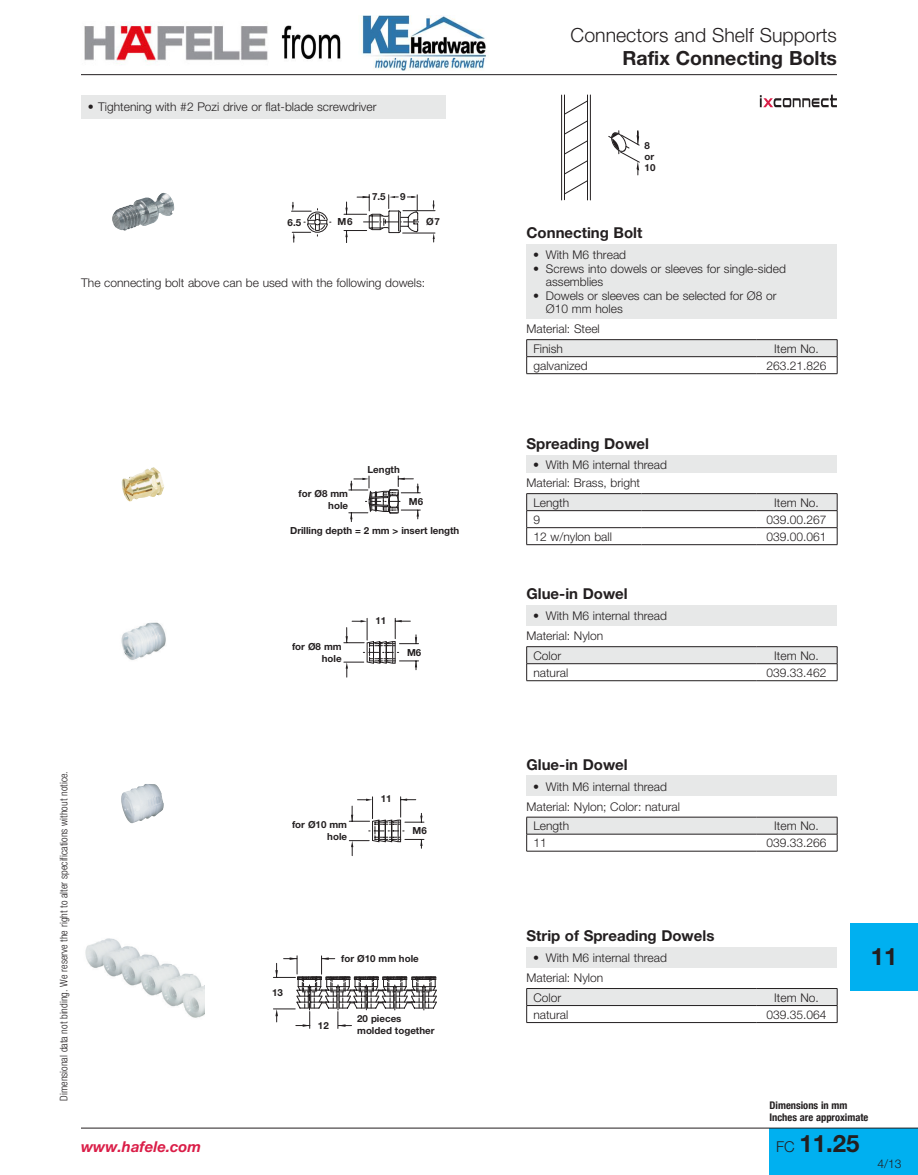
<style>
.page{position:relative;width:918px;height:1175px;background:#fff}
.page>*{position:absolute;margin:0;border:0;box-sizing:border-box;transform-origin:0 0}
.t1{font:700 24px "Helvetica Neue";color:#231f20}
.t2{font:300 19.5px "Helvetica Neue";color:#231f20}
.t3{font:700 19.5px "Helvetica Neue";color:#231f20}
.t4{font:700 15px "Helvetica Neue";color:#231f20}
.t5{font:italic 700 15px "Helvetica Neue";color:#da1e48}
.t6{font:300 12px/13.5px "Helvetica Neue";color:#231f20}
.t7{font:300 condensed 10.5px "Helvetica Neue";color:#231f20}
.t8{font:700 condensed 10.5px/12px "Helvetica Neue";color:#231f20}
.t9{font:700 9.75px/11.7px "Helvetica Neue";color:#231f20;text-align:right}
.s1{font-weight:300;font-size:15px}
</style>
<div class="page">
<div style="left:770px;top:1127px;width:148px;height:47px;background:#00b0f0"></div>
<hr style="left:81px;top:74px;width:756px;height:1px;background:#231f20">
<hr style="left:81px;top:1127px;width:837px;height:1px;background:#231f20">
<div style="left:850px;top:923px;width:68px;height:67px;background:#00b0f0"></div>
<div style="left:526px;top:244px;width:311px;height:74px;background:#e7e8e8"></div>
<hr style="left:526px;top:339px;width:230px;height:1px;background:#231f20">
<hr style="left:756px;top:339px;width:81px;height:1px;background:#231f20">
<svg style="left:526px;top:340px;width:312px;height:33px"></svg>
<hr style="left:526px;top:373px;width:230px;height:1px;background:#231f20">
<hr style="left:756px;top:373px;width:81px;height:1px;background:#231f20">
<div style="left:526px;top:455px;width:311px;height:17px;background:#e7e8e8"></div>
<svg style="left:526px;top:493px;width:312px;height:51px"></svg>
<hr style="left:526px;top:544px;width:115px;height:1px;background:#231f20">
<hr style="left:641px;top:544px;width:115px;height:1px;background:#231f20">
<hr style="left:756px;top:544px;width:81px;height:1px;background:#231f20">
<div style="left:526px;top:605px;width:311px;height:20px;background:#e7e8e8"></div>
<svg style="left:526px;top:646px;width:312px;height:34px"></svg>
<hr style="left:526px;top:680px;width:230px;height:1px;background:#231f20">
<hr style="left:756px;top:680px;width:81px;height:1px;background:#231f20">
<div style="left:526px;top:775px;width:311px;height:21px;background:#e7e8e8"></div>
<svg style="left:526px;top:817px;width:312px;height:34px"></svg>
<hr style="left:526px;top:851px;width:230px;height:1px;background:#231f20">
<hr style="left:756px;top:851px;width:81px;height:1px;background:#231f20">
<div style="left:526px;top:947px;width:311px;height:20px;background:#e7e8e8"></div>
<svg style="left:526px;top:988px;width:312px;height:34px"></svg>
<hr style="left:526px;top:1022px;width:230px;height:1px;background:#231f20">
<hr style="left:756px;top:1022px;width:81px;height:1px;background:#231f20">
<svg style="left:759px;top:95px;width:1px;height:12px"></svg>
<svg style="left:760px;top:95px;width:77px;height:12px"></svg>
<hr style="left:561px;top:95px;width:1px;height:105px;background:#231f20">
<svg style="left:564px;top:94px;width:76px;height:106px"></svg>
<img style="left:121px;top:622px;width:45px;height:38px">
<img style="left:122px;top:467px;width:42px;height:34px">
<img style="left:121px;top:784px;width:43px;height:39px">
<svg style="left:349px;top:476px;width:71px;height:45px"></svg>
<svg style="left:349px;top:796px;width:75px;height:59px"></svg>
<svg style="left:344px;top:618px;width:75px;height:59px"></svg>
<img style="left:85px;top:938px;width:120px;height:80px">
<svg style="left:273px;top:955px;width:164px;height:73px"></svg>
<img style="left:112px;top:193px;width:62px;height:38px">
<svg style="left:344px;top:194px;width:75px;height:49px"></svg>
<svg style="left:433px;top:201px;width:2px;height:9px"></svg>
<svg style="left:433px;top:234px;width:2px;height:8px"></svg>
<hr style="left:403px;top:210px;width:32px;height:1px;background:#231f20">
<hr style="left:403px;top:233px;width:32px;height:1px;background:#231f20">
<svg style="left:292px;top:202px;width:39px;height:40px"></svg>
<div style="left:284px;top:217px;width:17px;height:11px;background:#fff"></div>
<div style="left:81px;top:95px;width:364px;height:24px;background:#e7e8e8"></div>
<img style="left:281px;top:16px;width:208px;height:54px">
<img style="left:84px;top:24px;width:184px;height:38px">
<p class="t6" style="left:88px;top:100px;width:290px">• Tightening with #2 Pozi drive or flat-blade screwdriver</p>
<p class="t9" style="left:372px;top:190px;width:15px">7.5</p>
<p class="t9" style="left:400px;top:190px;width:7px">9</p>
<p class="t9" style="left:288px;top:216px;width:15px">6.5</p>
<p class="t9" style="left:338px;top:216px;width:16px">M6</p>
<p class="t9" style="left:426px;top:216px;width:15px">Ø7</p>
<p class="t9" style="left:286px;top:216px;width:15px">6,5</p>
<p class="t6" style="left:81px;top:276px;width:345px">The connecting bolt above can be used with the following dowels:</p>
<p class="t7" style="left:58px;top:1100px;width:331px;rotate:-90deg">Dimensional data not binding. We reserve the right to alter specifications without notice.</p>
<p class="t5" style="left:81px;top:1137px;width:122px">www.hafele.com</p>
<p class="t9" style="left:299px;top:488px;width:51px">for Ø8 mm hole</p>
<p class="t9" style="left:368px;top:463px;width:34px">Length</p>
<p class="t9" style="left:409px;top:495px;width:16px">M6</p>
<p class="t9" style="left:290px;top:524px;width:171px">Drilling depth = 2 mm &gt; insert length</p>
<p class="t9" style="left:292px;top:640px;width:51px">for Ø8 mm hole</p>
<p class="t9" style="left:375px;top:614px;width:12px">11</p>
<p class="t9" style="left:407px;top:646px;width:16px">M6</p>
<p class="t9" style="left:292px;top:819px;width:57px">for Ø10 mm hole</p>
<p class="t9" style="left:381px;top:793px;width:12px">11</p>
<p class="t9" style="left:412px;top:825px;width:16px">M6</p>
<p class="t9" style="left:272px;top:986px;width:12px">13</p>
<p class="t9" style="left:341px;top:952px;width:79px">for Ø10 mm hole</p>
<p class="t9" style="left:318px;top:1019px;width:12px">12</p>
<p class="t9" style="left:357px;top:1012px;width:79px;text-align:left">20 pieces molded together</p>
<h2 class="t2" style="left:571px;top:24px;width:268px">Connectors and Shelf Supports</h2>
<h2 class="t3" style="left:623px;top:46px;width:216px">Rafix Connecting Bolts</h2>
<p class="t9" style="left:645px;top:140px;width:12px;line-height:11.2px;text-align:left">8 or<br>10</p>
<p class="t4" style="left:526px;top:224px;width:117px">Connecting Bolt</p>
<p class="t6" style="left:533px;top:248px;width:94px">• With M6 thread</p>
<p class="t6" style="left:546px;top:261px;width:242px;text-indent:-13px">• Screws into dowels or sleeves for single-sided assemblies</p>
<p class="t6" style="left:546px;top:288px;width:232px;text-indent:-13px">• Dowels or sleeves can be selected for Ø8 or<br>Ø10 mm holes</p>
<p class="t6" style="left:533px;top:319px;width:68px;line-height:19.5px;text-indent:-7px">Material: Steel<br>Finish</p>
<p class="t6" style="left:774px;top:341px;width:46px">Item No.</p>
<p class="t6" style="left:533px;top:358px;width:56px">galvanized</p>
<p class="t6" style="left:767px;top:358px;width:62px">263.21.826</p>
<p class="t4" style="left:526px;top:435px;width:124px">Spreading Dowel</p>
<p class="t6" style="left:533px;top:457px;width:135px">• With M6 internal thread</p>
<p class="t6" style="left:527px;top:476px;width:115px">Material: Brass, bright</p>
<p class="t6" style="left:533px;top:495px;width:37px">Length</p>
<p class="t6" style="left:774px;top:495px;width:46px">Item No.</p>
<p class="t6" style="left:533px;top:512px;width:8px">9</p>
<p class="t6" style="left:767px;top:512px;width:62px">039.00.267</p>
<p class="t6" style="left:533px;top:529px;width:80px">12 w/nylon ball</p>
<p class="t6" style="left:767px;top:529px;width:62px">039.00.061</p>
<p class="t4" style="left:526px;top:584px;width:103px">Glue-in Dowel</p>
<p class="t6" style="left:533px;top:609px;width:135px">• With M6 internal thread</p>
<p class="t6" style="left:527px;top:629px;width:78px">Material: Nylon</p>
<p class="t6" style="left:533px;top:648px;width:29px">Color</p>
<p class="t6" style="left:774px;top:648px;width:46px">Item No.</p>
<p class="t6" style="left:533px;top:665px;width:36px">natural</p>
<p class="t6" style="left:767px;top:665px;width:62px">039.33.462</p>
<p class="t4" style="left:526px;top:755px;width:103px">Glue-in Dowel</p>
<p class="t6" style="left:533px;top:779px;width:135px">• With M6 internal thread</p>
<p class="t6" style="left:527px;top:799px;width:155px">Material: Nylon; Color: natural</p>
<p class="t6" style="left:533px;top:819px;width:37px">Length</p>
<p class="t6" style="left:774px;top:819px;width:46px">Item No.</p>
<p class="t6" style="left:533px;top:836px;width:15px">11</p>
<p class="t6" style="left:767px;top:836px;width:62px">039.33.266</p>
<p class="t4" style="left:526px;top:926px;width:189px">Strip of Spreading Dowels</p>
<p class="t6" style="left:533px;top:950px;width:135px">• With M6 internal thread</p>
<p class="t6" style="left:527px;top:971px;width:78px">Material: Nylon</p>
<p class="t6" style="left:533px;top:990px;width:29px">Color</p>
<p class="t6" style="left:774px;top:990px;width:46px">Item No.</p>
<p class="t6" style="left:533px;top:1007px;width:36px">natural</p>
<p class="t6" style="left:767px;top:1007px;width:62px">039.35.064</p>
<h1 class="t1" style="left:871px;top:941px;width:28px">11</h1>
<p class="t8" style="left:770px;top:1098px;width:100px">Dimensions in mm<br>Inches are approximate</p>
<h1 class="t1" style="left:776px;top:1128px;width:85px"><span class="s1">FC</span> 11.25</h1>
<p class="t6" style="left:878px;top:1156px;width:26px">4/13</p>
</div>
